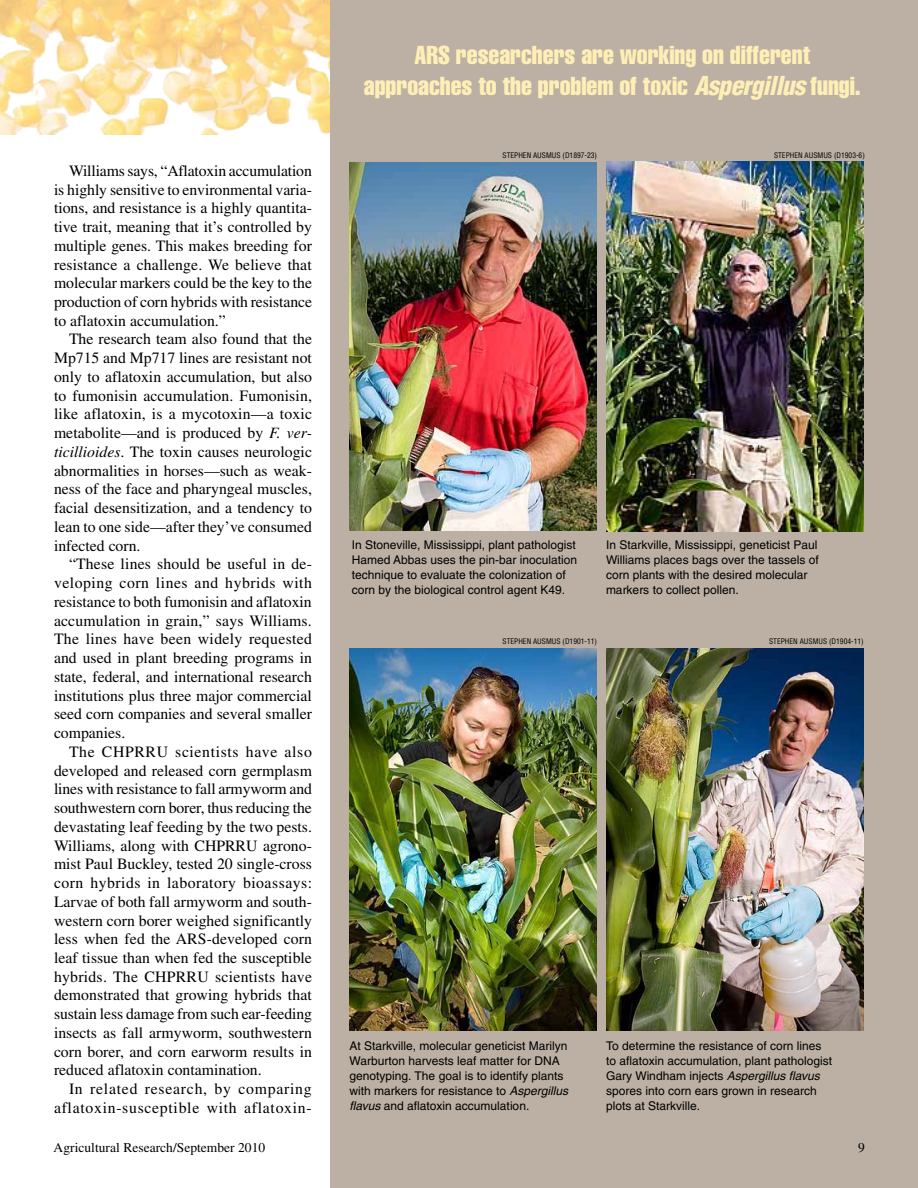
<style>
.page{position:relative;width:918px;height:1188px;background:#fff}
.page>*{position:absolute;margin:0;border:0;box-sizing:border-box;transform-origin:0 0}
.t1{font:extra-condensed 25.5px/30.6px "Helvetica";color:#ffefb6;text-align:center}
.t2{font:15.75px/18.8px "Times";color:#000;text-align:justify}
.t3{font:15.75px/18.8px "Times";letter-spacing:.045em;color:#000;text-align:right}
.t4{font:13.5px "Times";color:#000}
.t5{font:12px/15px "Helvetica";color:#000}
.t6{font:condensed 7.5px "Helvetica";color:#000}
.s1{font-weight:900;font-style:italic;font-stretch:condensed}
.s2{font-style:italic}
</style>
<div class="page">
<img style="left:0;top:0;width:331px;height:135px">
<div style="left:331px;top:0;width:587px;height:1188px;background:#bbb0a3"></div>
<img style="left:606px;top:162px;width:257px;height:369px">
<img style="left:606px;top:649px;width:258px;height:381px">
<img style="left:350px;top:162px;width:247px;height:369px">
<img style="left:350px;top:648px;width:247px;height:382px">
<h1 class="t1" style="left:364px;top:39px;width:498px">ARS researchers are working on different approaches to the problem of toxic <span class="s1">Aspergillus</span> fungi.</h1>
<p class="t2" style="left:54px;top:161px;width:260px;text-indent:15px">Williams says, “Aflatoxin accumulation is highly sensitive to environmental varia&shy;tions, and resistance is a highly quantita&shy;tive trait, meaning that it’s controlled by multiple genes. This makes breeding for resistance a challenge. We believe that molecular markers could be the key to the production of corn hybrids with resistance to aflatoxin accumulation.”</p>
<p class="t2" style="left:54px;top:330px;width:260px;text-indent:15px">The research team also found that the Mp715 and Mp717 lines are resistant not only to aflatoxin accumulation, but also to fumonisin accumulation. Fumonisin, like aflatoxin, is a mycotoxin—a toxic metabolite—and is produced by <span class="s2">F. ver&shy;ticillioides</span>. The toxin causes neurologic abnormalities in horses—such as weak&shy;ness of the face and pharyngeal muscles, facial desensitization, and a tendency to lean to one side—after they’ve consumed infected corn.</p>
<p class="t2" style="left:54px;top:555px;width:260px;text-indent:15px">“These lines should be useful in de&shy;veloping corn lines and hybrids with resistance to both fumonisin and aflatoxin accumulation in grain,” says Williams.<br>The lines have been widely requested and used in plant breeding programs in state, federal, and international research institutions plus three major commercial seed corn companies and several smaller companies.</p>
<p class="t2" style="left:54px;top:742px;width:260px;text-indent:15px">The CHPRRU scientists have also developed and released corn germplasm lines with resistance to fall armyworm and southwestern corn borer, thus reducing the devastating leaf feeding by the two pests.<br>Williams, along with CHPRRU agrono&shy;mist Paul Buckley, tested 20 single-cross corn hybrids in laboratory bioassays:<br>Larvae of both fall armyworm and south&shy;western corn borer weighed significantly less when fed the ARS-developed corn leaf tissue than when fed the susceptible hybrids. The CHPRRU scientists have demonstrated that growing hybrids that sustain less damage from such ear-feeding insects as fall armyworm, southwestern corn borer, and corn earworm results in reduced aflatoxin contamination.</p>
<p class="t3" style="left:54px;top:1079px;width:259px">In related research, by comparing aflatoxin-susceptible with aflatoxin-</p>
<p class="t6" style="left:502px;top:151px;width:96px">STEPHEN AUSMUS (D1897-23)</p>
<p class="t6" style="left:774px;top:151px;width:92px">STEPHEN AUSMUS (D1903-6)</p>
<p class="t5" style="left:352px;top:537px;width:227px">In Stoneville, Mississippi, plant pathologist Hamed Abbas uses the pin-bar inoculation technique to evaluate the colonization of corn by the biological control agent K49.</p>
<p class="t5" style="left:606px;top:537px;width:214px">In Starkville, Mississippi, geneticist Paul Williams places bags over the tassels of corn plants with the desired molecular markers to collect pollen.</p>
<p class="t6" style="left:502px;top:637px;width:96px">STEPHEN AUSMUS (D1901-11)</p>
<p class="t6" style="left:769px;top:637px;width:96px">STEPHEN AUSMUS (D1904-11)</p>
<p class="t5" style="left:350px;top:1038px;width:220px">At Starkville, molecular geneticist Marilyn Warburton harvests leaf matter for DNA genotyping. The goal is to identify plants with markers for resistance to <span class="s2">Aspergillus flavus</span> and aflatoxin accumulation.</p>
<p class="t5" style="left:606px;top:1038px;width:228px">To determine the resistance of corn lines to aflatoxin accumulation, plant pathologist Gary Windham injects <span class="s2">Aspergillus flavus </span>spores into corn ears grown in research plots at Starkville.</p>
<p class="t4" style="left:54px;top:1140px;width:213px">Agricultural Research/September 2010</p>
<p class="t4" style="left:858px;top:1140px;width:8px">9</p>
</div>
